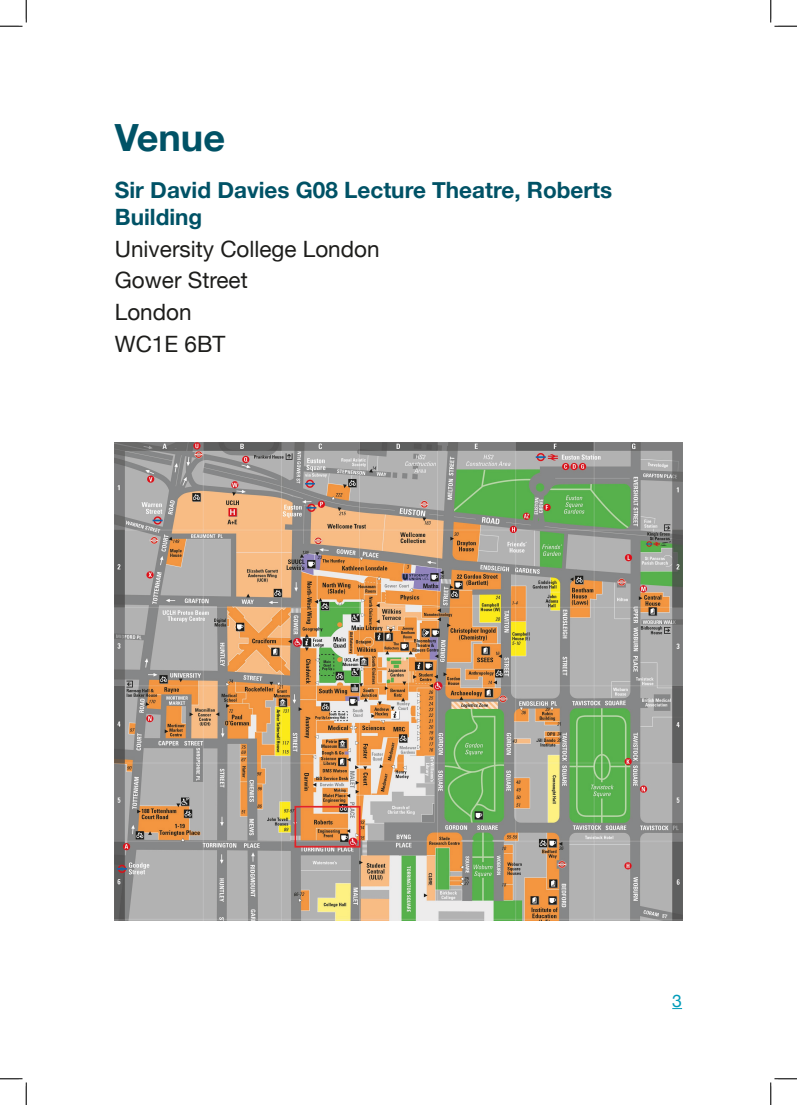
<style>
.page{position:relative;width:797px;height:1105px;background:#fff}
.page>*{position:absolute;margin:0;border:0;box-sizing:border-box;transform-origin:0 0}
.t1{font:700 37.5px "Helvetica Neue";color:#005266}
.t2{font:700 22.5px/27px "Helvetica Neue";color:#005266}
.t3{font:22.5px/31.6px "Helvetica Neue";color:#1d1d1b}
.t4{font:17.5px "Helvetica Neue";color:#009cb9}
</style>
<div class="page">
<img style="left:115px;top:443px;width:567px;height:478px">
<svg style="left:0;top:0;width:27px;height:27px"></svg>
<svg style="left:0;top:1078px;width:27px;height:27px"></svg>
<svg style="left:770px;top:0;width:27px;height:27px"></svg>
<svg style="left:770px;top:1078px;width:27px;height:27px"></svg>
<h1 class="t1" style="left:115px;top:109px;width:112px">Venue</h1>
<p class="t2" style="left:115px;top:177px;width:499px">Sir David Davies G08 Lecture Theatre, Roberts<br>Building</p>
<p class="t3" style="left:115px;top:234px;width:266px">University College London<br>Gower Street<br>London<br>WC1E 6BT</p>
<p class="t4" style="left:672px;top:988px;width:11px">3</p>
</div>
